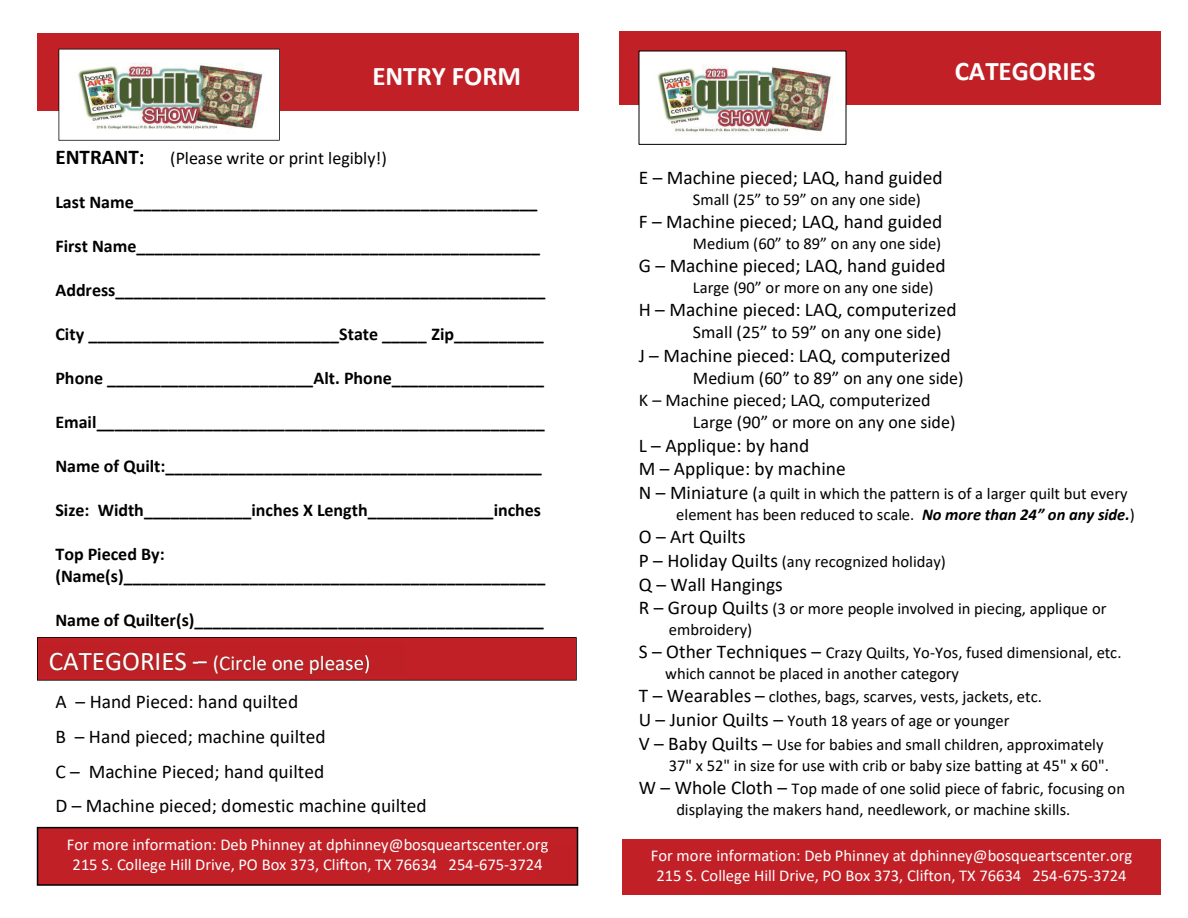
<style>
.page{position:relative;width:1188px;height:918px;background:#fff}
.page>*{position:absolute;margin:0;border:0;box-sizing:border-box;transform-origin:0 0}
.t1{font:700 27px "Calibri";color:#fff}
.t2{font:21px "Calibri";color:#fff}
.t3{font:19.5px/34.8px "Calibri";color:#000}
.t4{font:700 18px/21.9px "Calibri";color:#000}
.t5{font:18px/21.9px "Calibri";color:#000}
.t6{font:16.5px/20.9px "Calibri";color:#000}
.t7{font:16.5px/20.1px "Calibri";color:#fff;text-align:center}
.s1{font-weight:700;font-size:21px}
.s2{font-weight:300;font-size:21px}
.s3{font-size:27px}
.s4{font-size:19.5px}
.s5{font-size:18px}
.s6{font-weight:700;font-style:italic}
</style>
<div class="page">
<div style="left:38px;top:33px;width:541px;height:78px;background:#c02026"></div>
<svg style="left:37px;top:827px;width:541px;height:59px;background:#b61f25"></svg>
<svg style="left:59px;top:49px;width:221px;height:92px"></svg>
<img style="left:70px;top:55px;width:198px;height:80px">
<svg style="left:37px;top:637px;width:540px;height:44px;background:#b42126"></svg>
<img style="left:232px;top:655px;width:120px;height:19px">
<img style="left:352px;top:643px;width:32px;height:32px">
<img style="left:352px;top:655px;width:11px;height:19px">
<img style="left:365px;top:655px;width:4px;height:18px">
<div style="left:620px;top:32px;width:541px;height:73px;background:#c02026"></div>
<div style="left:622px;top:840px;width:539px;height:55px;background:#c02026"></div>
<div style="left:639px;top:51px;width:207px;height:93px;background:#fff"></div>
<div style="left:639px;top:51px;width:207px;height:94px;border:1px solid #000"></div>
<img style="left:657px;top:65px;width:176px;height:68px">
<h1 class="t1" style="left:372px;top:57px;width:150px">ENTRY FORM</h1>
<p class="t5" style="left:55px;top:146px;width:333px"><span class="s1">ENTRANT</span><span class="s2">:</span> (Please write or print legibly!)</p>
<p class="t4" style="left:55px;top:191px;width:484px">Last Name_____________________________________________</p>
<p class="t4" style="left:55px;top:235px;width:486px">First Name_____________________________________________</p>
<p class="t4" style="left:55px;top:279px;width:492px">Address________________________________________________</p>
<p class="t4" style="left:55px;top:323px;width:490px">City ____________________________State _____ Zip__________</p>
<p class="t4" style="left:55px;top:367px;width:490px">Phone _______________________Alt. Phone_________________</p>
<p class="t4" style="left:55px;top:411px;width:491px">Email__________________________________________________</p>
<p class="t4" style="left:55px;top:455px;width:488px">Name of Quilt:__________________________________________</p>
<p class="t4" style="left:55px;top:499px;width:487px">Size: Width____________inches X Length______________inches</p>
<p class="t4" style="left:55px;top:543px;width:491px">Top Pieced By: (Name(s)_______________________________________________</p>
<p class="t4" style="left:55px;top:609px;width:490px">Name of Quilter(s)_______________________________________</p>
<p class="t2" style="left:49px;top:648px;width:323px"><span class="s3">CATEGORIES –</span> (Circle one please)</p>
<p class="t3" style="left:55px;top:684px;width:373px">A – Hand Pieced: hand quilted<br>B – Hand pieced; machine quilted<br>C – Machine Pieced; hand quilted<br>D – Machine pieced; domestic machine quilted</p>
<p class="t7" style="left:67px;top:834px;width:483px">For more information: Deb Phinney at dphinney@bosqueartscenter.org<br>215 S. College Hill Drive, PO Box 373, Clifton, TX 76634 254-675-3724</p>
<h1 class="t1" style="left:955px;top:52px;width:142px">CATEGORIES</h1>
<p class="t3" style="left:639px;top:160px;width:305px">E – Machine pieced; LAQ, hand guided</p>
<p class="t6" style="left:693px;top:189px;width:230px">Small (25” to 59” on any one side)</p>
<p class="t3" style="left:639px;top:204px;width:305px">F – Machine pieced; LAQ, hand guided</p>
<p class="t6" style="left:693px;top:233px;width:250px">Medium (60” to 89” on any one side)</p>
<p class="t3" style="left:639px;top:248px;width:308px">G – Machine pieced; LAQ, hand guided</p>
<p class="t6" style="left:693px;top:277px;width:242px">Large (90” or more on any one side)</p>
<p class="t3" style="left:639px;top:292px;width:319px">H – Machine pieced: LAQ, computerized</p>
<p class="t5" style="left:693px;top:321px;width:250px">Small (25” to 59” on any one side)</p>
<p class="t3" style="left:639px;top:337px;width:313px">J – Machine pieced: LAQ, computerized</p>
<p class="t5" style="left:639px;top:367px;width:326px;text-indent:54px">Medium (60” to 89” on any one side)<br>K – Machine pieced; LAQ, computerized</p>
<p class="t5" style="left:693px;top:411px;width:264px">Large (90” or more on any one side)</p>
<p class="t3" style="left:639px;top:433px;width:209px;line-height:23.7px">L – Applique: by hand<br>M – Applique: by machine</p>
<p class="t6" style="left:676px;top:483px;width:460px;text-indent:-37px"><span class="s4">N – Miniature</span> <span class="s5">(</span>a quilt in which the pattern is of a larger quilt but every element has been reduced to scale. <span class="s6">No more than 24” on any side.</span>)</p>
<p class="t3" style="left:639px;top:519px;width:108px">O – Art Quilts</p>
<p class="t6" style="left:639px;top:551px;width:309px"><span class="s4">P – Holiday Quilts</span> (any recognized holiday)</p>
<p class="t3" style="left:639px;top:566px;width:145px">Q – Wall Hangings</p>
<p class="t6" style="left:669px;top:598px;width:439px;text-indent:-30px"><span class="s4">R – Group Quilts</span> (3 or more people involved in piecing, applique or embroidery)</p>
<p class="t6" style="left:665px;top:642px;width:458px;text-indent:-26px"><span class="s4">S – Other Techniques –</span> Crazy Quilts, Yo-Yos, fused dimensional, etc. which cannot be placed in another category</p>
<p class="t6" style="left:639px;top:685px;width:466px;line-height:23.9px"><span class="s4">T – Wearables –</span> clothes, bags, scarves, vests, jackets, etc.<br><span class="s4">U – Junior Quilts –</span> Youth 18 years of age or younger<br><span class="s4">V – Baby Quilts –</span> Use for babies and small children, approximately</p>
<p class="t6" style="left:639px;top:753px;width:488px;line-height:23.1px;text-indent:30px">37" x 52" in size for use with crib or baby size batting at 45" x 60".<br><span class="s4">W – Whole Cloth –</span> Top made of one solid piece of fabric, focusing on</p>
<p class="t6" style="left:676px;top:799px;width:395px">displaying the makers hand, needlework, or machine skills.</p>
<p class="t7" style="left:651px;top:845px;width:483px">For more information: Deb Phinney at dphinney@bosqueartscenter.org<br>215 S. College Hill Drive, PO Box 373, Clifton, TX 76634 254-675-3724</p>
</div>
